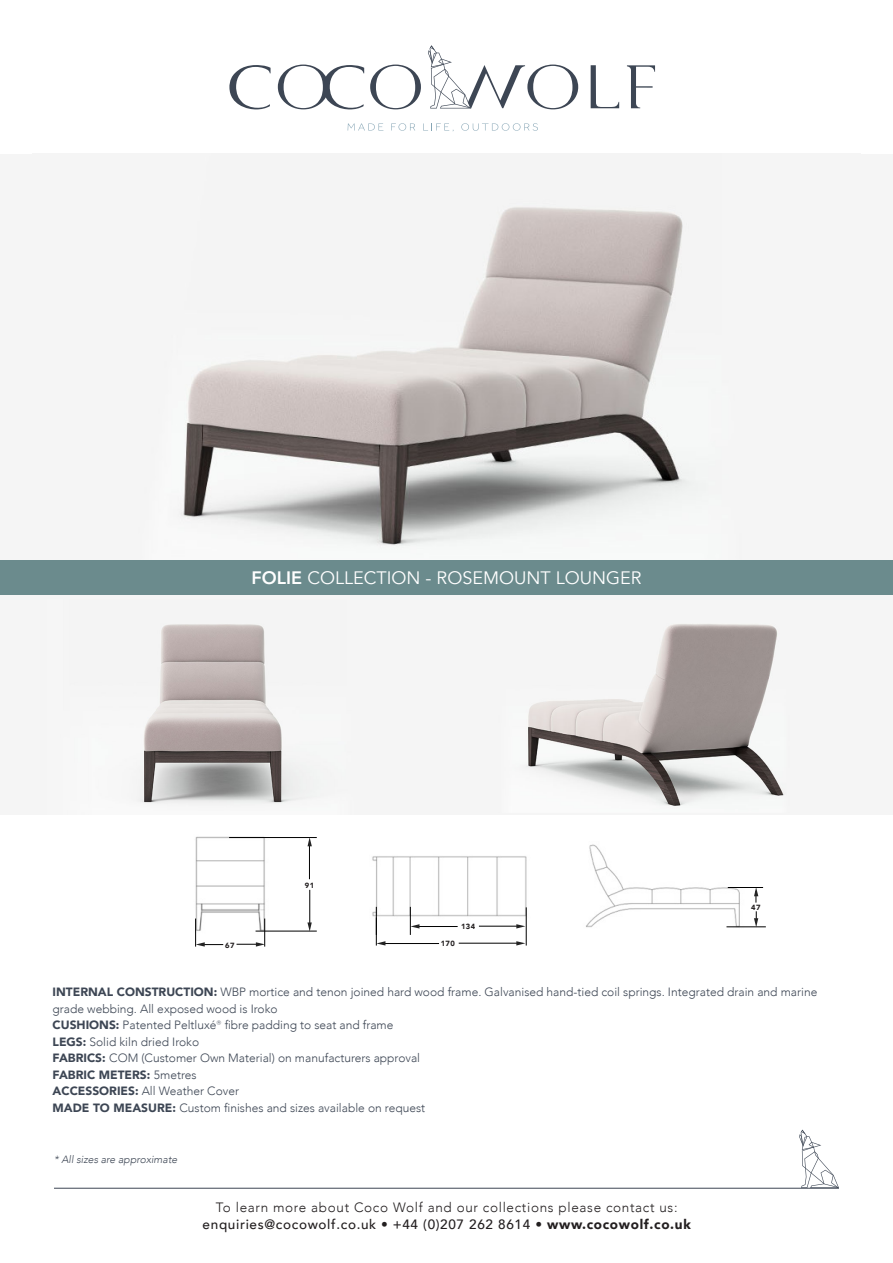
<style>
.page{position:relative;width:893px;height:1263px;background:#fff}
.page>*{position:absolute;margin:0;border:0;box-sizing:border-box;transform-origin:0 0}
.t1{font:18px "Avenir";color:#fff}
.t2{font:300 13.5px/16.2px "Avenir";letter-spacing:.05em;color:#231f20;text-align:center}
.t3{font:300 12px/16.5px "Avenir";color:#3d4654}
.t4{font:900 12px "Avenir";color:#3d4654}
.t5{font:italic 300 10.5px "Avenir";color:#3d4654}
.t6{font:900 10.5px "Avenir";color:#000}
.t7{font:900 7.5px "Avenir";letter-spacing:.05em;color:#231f20}
.s1{font-weight:800}
.s2{font-weight:900}
.s3{font-family:"Gotham"}
.s4{font-weight:300}
.s5{font-weight:500}
</style>
<div class="page">
<hr style="left:54px;top:1188px;width:785px;height:1px;background:#3d4654">
<svg style="left:799px;top:1130px;width:40px;height:58px"></svg>
<img style="left:586px;top:844px;width:159px;height:84px">
<img style="left:372px;top:856px;width:155px;height:65px">
<img style="left:195px;top:836px;width:78px;height:99px">
<div style="left:0;top:154px;width:893px;height:660px;background:#f5f5f5"></div>
<svg style="left:370px;top:65px;width:51px;height:44px"></svg>
<svg style="left:591px;top:65px;width:28px;height:43px"></svg>
<svg style="left:627px;top:65px;width:28px;height:43px"></svg>
<svg style="left:229px;top:65px;width:42px;height:44px"></svg>
<svg style="left:278px;top:65px;width:86px;height:44px"></svg>
<svg style="left:348px;top:123px;width:35px;height:8px"></svg>
<svg style="left:391px;top:123px;width:24px;height:8px"></svg>
<svg style="left:423px;top:123px;width:31px;height:8px"></svg>
<svg style="left:461px;top:123px;width:77px;height:8px"></svg>
<svg style="left:428px;top:45px;width:150px;height:64px"></svg>
<img style="left:183px;top:207px;width:502px;height:338px">
<img style="left:142px;top:624px;width:150px;height:179px">
<div style="left:0;top:560px;width:893px;height:34px;background:#6b8b8d"></div>
<img style="left:528px;top:624px;width:256px;height:182px">
<hr style="left:256px;top:931px;width:61px;height:1px;background:#000">
<hr style="left:309px;top:841px;width:1px;height:38px;background:#000">
<hr style="left:309px;top:890px;width:1px;height:35px;background:#000">
<svg style="left:307px;top:922px;width:5px;height:9px"></svg>
<hr style="left:229px;top:837px;width:88px;height:1px;background:#000">
<svg style="left:307px;top:837px;width:5px;height:9px"></svg>
<svg style="left:195px;top:918px;width:28px;height:28px"></svg>
<svg style="left:237px;top:918px;width:28px;height:28px"></svg>
<hr style="left:726px;top:926px;width:40px;height:1px;background:#000">
<svg style="left:754px;top:911px;width:4px;height:16px"></svg>
<svg style="left:754px;top:888px;width:4px;height:14px"></svg>
<hr style="left:728px;top:887px;width:35px;height:1px;background:#000">
<hr style="left:418px;top:926px;width:40px;height:1px;background:#000">
<svg style="left:410px;top:907px;width:9px;height:28px"></svg>
<hr style="left:479px;top:926px;width:39px;height:1px;background:#000">
<svg style="left:516px;top:924px;width:9px;height:4px"></svg>
<hr style="left:526px;top:907px;width:1px;height:38px;background:#000">
<hr style="left:384px;top:943px;width:55px;height:1px;background:#000">
<svg style="left:376px;top:907px;width:9px;height:38px"></svg>
<hr style="left:459px;top:943px;width:59px;height:1px;background:#000">
<svg style="left:516px;top:941px;width:9px;height:4px"></svg>
<p class="t1" style="left:251px;top:567px;width:391px"><span class="s1">FOLIE</span> COLLECTION - ROSEMOUNT LOUNGER</p>
<p class="t6" style="left:219px;top:933px;width:20px">640</p>
<p class="t7" style="left:225px;top:938px;width:11px">67</p>
<p class="t7" style="left:305px;top:879px;width:11px">91</p>
<p class="t7" style="left:461px;top:920px;width:16px">134</p>
<p class="t7" style="left:441px;top:937px;width:16px">170</p>
<p class="t7" style="left:751px;top:901px;width:11px">47</p>
<p class="t3" style="left:53px;top:984px;width:766px"><span class="s2">INTERNAL CONSTRUCTION:</span> WBP mortice and tenon joined hard wood frame. Galvanised hand-tied coil springs. Integrated drain and marine grade webbing. All exposed wood is Iroko</p>
<p class="t3" style="left:53px;top:1017px;width:342px"><span class="s2">CUSHIONS:</span> Patented Peltluxé<span class="s3">®</span> fibre padding to seat and frame</p>
<p class="t3" style="left:53px;top:1033px;width:148px"><span class="s2">LEGS:</span> Solid kiln dried Iroko</p>
<p class="t3" style="left:53px;top:1050px;width:369px"><span class="s2">FABRICS:</span> COM (Customer Own Material) on manufacturers approval</p>
<p class="t4" style="left:53px;top:1064px;width:146px">FABRIC METERS: <span class="s4">5metres</span></p>
<p class="t3" style="left:53px;top:1083px;width:188px"><span class="s2">ACCESSORIES:</span> All Weather Cover</p>
<p class="t3" style="left:53px;top:1099px;width:374px"><span class="s2">MADE TO MEASURE:</span> Custom finishes and sizes available on request</p>
<p class="t5" style="left:54px;top:1153px;width:125px">* All sizes are approximate</p>
<p class="t2" style="left:203px;top:1199px;width:490px">To learn more about Coco Wolf and our collections please contact us: <span class="s5">enquiries@cocowolf.co.uk</span> • <span class="s5">+44 (0)207 262 8614 •</span> <span class="s2">www.cocowolf.co.uk</span></p>
</div>
